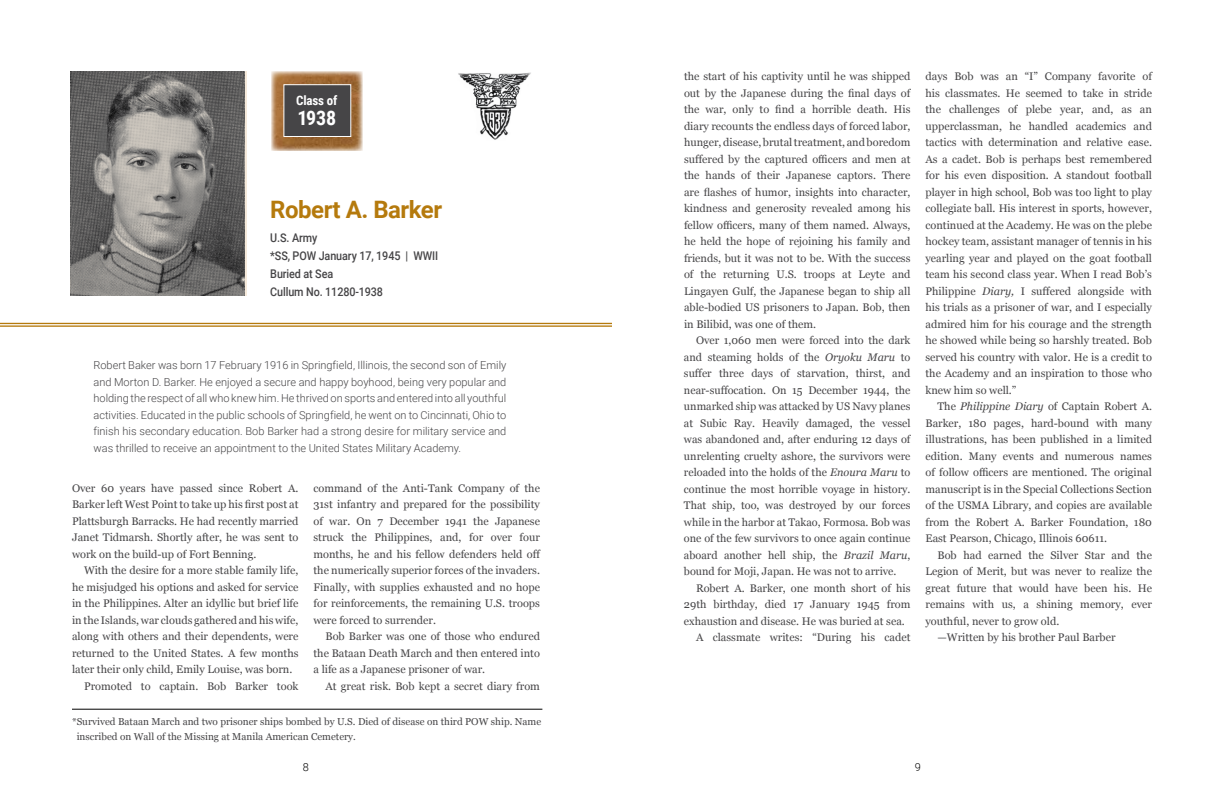
<style>
.page{position:relative;width:1224px;height:792px;background:#fff}
.page>*{position:absolute;margin:0;border:0;box-sizing:border-box;transform-origin:0 0}
.t1{font:700 24px "Roboto";letter-spacing:-.02em;color:#b57a0d}
.t2{font:700 20px "Roboto Condensed";color:#fff}
.t3{font:700 13px "Roboto Condensed";letter-spacing:-.01em;color:#fff}
.t4{font:500 12px/18px "Roboto";letter-spacing:-.01em;color:#464547;scale:.9 1}
.t5{font:11px/16.5px "Georgia";color:#464547;text-align:justify}
.t6{font:300 11px/16.5px "Roboto";color:#464547;text-align:justify}
.t7{font:300 11px "Roboto";color:#000}
.t8{font:10px/15px "Georgia";color:#464547}
.s1{font-style:italic}
</style>
<div class="page">
<hr style="left:0;top:323px;width:612px;height:1px;background:#b57a0d">
<hr style="left:0;top:325px;width:612px;height:2px;background:#b57a0d">
<img style="left:272px;top:71px;width:90px;height:80px">
<img style="left:70px;top:72px;width:175px;height:224px">
<div style="left:284px;top:85px;width:67px;height:51px;background:#464547"></div>
<div style="left:283px;top:84px;width:68px;height:53px;border:1px solid #fff"></div>
<img style="left:458px;top:72px;width:73px;height:68px">
<hr style="left:72px;top:709px;width:470px;height:1px;background:#000">
<p class="t3" style="left:296px;top:93px;width:43px">Class of</p>
<h2 class="t2" style="left:297px;top:106px;width:40px">1938</h2>
<h1 class="t1" style="left:270px;top:196px;width:173px">Robert A. Barker</h1>
<p class="t4" style="left:270px;top:229px;width:188px">U.S. Army<br>*SS, POW January 17, 1945 | WWII<br>Buried at Sea<br>Cullum No. 11280-1938</p>
<p class="t6" style="left:94px;top:357px;width:414px">Robert Baker was born 17 February 1916 in Springfield, Illinois, the second son of Emily and Morton D. Barker. He enjoyed a secure and happy boyhood, being very popular and holding the respect of all who knew him. He thrived on sports and entered into all youthful activities. Educated in the public schools of Springfield, he went on to Cincinnati, Ohio to finish his secondary education. Bob Barker had a strong desire for military service and was thrilled to receive an appointment to the United States Military Academy.</p>
<p class="t5" style="left:72px;top:480px;width:228px">Over 60 years have passed since Robert A.<br>Barker left West Point to take up his first post at Plattsburgh Barracks. He had recently married Janet Tidmarsh. Shortly after, he was sent to work on the build-up of Fort Benning.</p>
<p class="t5" style="left:84px;top:562px;width:216px">With the desire for a more stable family life,</p>
<p class="t5" style="left:72px;top:579px;width:228px">he misjudged his options and asked for service</p>
<p class="t5" style="left:72px;top:595px;width:228px">in the Philippines. Alter an idyllic but brief life</p>
<p class="t5" style="left:72px;top:612px;width:228px">in the Islands, war clouds gathered and his wife,</p>
<p class="t5" style="left:72px;top:628px;width:228px">along with others and their dependents, were</p>
<p class="t5" style="left:72px;top:645px;width:228px">returned to the United States. A few months</p>
<p class="t5" style="left:72px;top:661px;width:222px">later their only child, Emily Louise, was born.</p>
<p class="t5" style="left:84px;top:678px;width:216px">Promoted to captain. Bob Barker took</p>
<p class="t5" style="left:314px;top:480px;width:229px">command of the Anti-Tank Company of the 31st infantry and prepared for the possibility of war. On 7 December 1941 the Japanese struck the Philippines, and, for over four months, he and his fellow defenders held off the numerically superior forces of the invaders.<br>Finally, with supplies exhausted and no hope for reinforcements, the remaining U.S. troops were forced to surrender.</p>
<p class="t5" style="left:314px;top:628px;width:228px;text-indent:12px">Bob Barker was one of those who endured the Bataan Death March and then entered into a life as a Japanese prisoner of war.</p>
<p class="t5" style="left:326px;top:678px;width:216px">At great risk. Bob kept a secret diary from</p>
<p class="t8" style="left:77px;top:714px;width:466px;text-indent:-5px">*Survived Bataan March and two prisoner ships bombed by U.S. Died of disease on third POW ship. Name inscribed on Wall of the Missing at Manila American Cemetery.</p>
<p class="t5" style="left:684px;top:68px;width:228px">the start of his captivity until he was shipped out by the Japanese during the final days of the war, only to find a horrible death. His diary recounts the endless days of forced labor, hunger, disease, brutal treatment, and boredom suffered by the captured officers and men at the hands of their Japanese captors. There are flashes of humor, insights into character, kindness and generosity revealed among his fellow officers, many of them named. Always, he held the hope of rejoining his family and friends, but it was not to be. With the success of the returning U.S. troops at Leyte and Lingayen Gulf, the Japanese began to ship all able-bodied US prisoners to Japan. Bob, then in Bilibid, was one of them.</p>
<p class="t5" style="left:684px;top:332px;width:228px;text-indent:12px">Over 1,060 men were forced into the dark and steaming holds of the <span class="s1">Oryoku Maru</span> to suffer three days of starvation, thirst, and near-suffocation. On 15 December 1944, the unmarked ship was attacked by US Navy planes at Subic Ray. Heavily damaged, the vessel was abandoned and, after enduring 12 days of unrelenting cruelty ashore, the survivors were reloaded into the holds of the <span class="s1">Enoura Maru</span> to continue the most horrible voyage in history.<br>That ship, too, was destroyed by our forces while in the harbor at Takao, Formosa. Bob was one of the few survivors to once again continue aboard another hell ship, the <span class="s1">Brazil Maru</span>, bound for Moji, Japan. He was not to arrive.</p>
<p class="t5" style="left:696px;top:580px;width:216px">Robert A. Barker, one month short of his</p>
<p class="t5" style="left:684px;top:596px;width:228px">29th birthday, died 17 January 1945 from</p>
<p class="t5" style="left:684px;top:613px;width:222px">exhaustion and disease. He was buried at sea.</p>
<p class="t5" style="left:696px;top:629px;width:216px">A classmate writes: “During his cadet</p>
<p class="t5" style="left:926px;top:68px;width:228px">days Bob was an “I” Company favorite of his classmates. He seemed to take in stride the challenges of plebe year, and, as an upperclassman, he handled academics and tactics with determination and relative ease.<br>As a cadet. Bob is perhaps best remembered for his even disposition. A standout football player in high school, Bob was too light to play collegiate ball. His interest in sports, however, continued at the Academy. He was on the plebe hockey team, assistant manager of tennis in his yearling year and played on the goat football team his second class year. When I read Bob’s Philippine <span class="s1">Diary,</span> I suffered alongside with his trials as a prisoner of war, and I especially admired him for his courage and the strength he showed while being so harshly treated. Bob served his country with valor. He is a credit to the Academy and an inspiration to those who knew him so well.”</p>
<p class="t5" style="left:926px;top:398px;width:228px;text-indent:12px">The <span class="s1">Philippine Diary</span> of Captain Robert A.<br>Barker, 180 pages, hard-bound with many illustrations, has been published in a limited edition. Many events and numerous names of follow officers are mentioned. The original manuscript is in the Special Collections Section of the USMA Library, and copies are available from the Robert A. Barker Foundation, 180<br>East Pearson, Chicago, Illinois 60611.</p>
<p class="t5" style="left:938px;top:547px;width:216px">Bob had earned the Silver Star and the</p>
<p class="t5" style="left:926px;top:563px;width:228px">Legion of Merit, but was never to realize the</p>
<p class="t5" style="left:926px;top:580px;width:228px">great future that would have been his. He</p>
<p class="t5" style="left:926px;top:596px;width:228px">remains with us, a shining memory, ever</p>
<p class="t5" style="left:926px;top:613px;width:135px">youthful, never to grow old.</p>
<p class="t5" style="left:938px;top:629px;width:180px">—Written by his brother Paul Barber</p>
<p class="t7" style="left:303px;top:761px;width:8px">8</p>
<p class="t7" style="left:915px;top:761px;width:8px">9</p>
</div>
